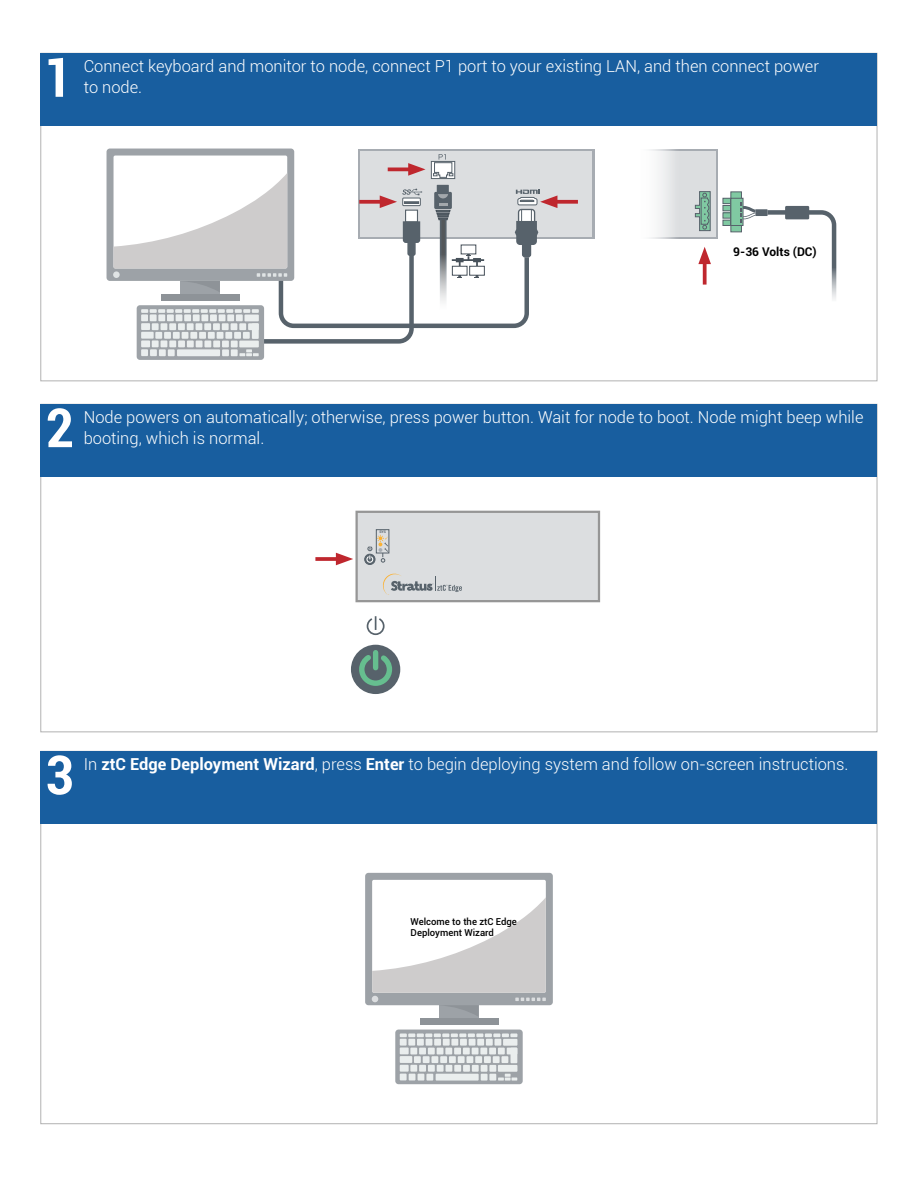
<style>
.page{position:relative;width:918px;height:1188px;background:#fff}
.page>*{position:absolute;margin:0;border:0;box-sizing:border-box;transform-origin:0 0}
.t1{font:700 condensed 54px "Roboto";color:#fff}
.t2{font:300 16.5px/21px "Roboto";color:#fff}
.t3{font:700 12px "Roboto";color:#000}
.t4{font:500 9.6px/11.4px "Roboto";color:#000}
.t5{font:700 3.6px "Roboto";color:#57626b}
.s1{font-weight:700}
</style>
<div class="page">
<div style="left:357px;top:512px;width:242px;height:89px;background:#dcdee0"></div>
<div style="left:355px;top:511px;width:245px;height:91px;border:2px solid #969696"></div>
<svg style="left:383px;top:573px;width:79px;height:22px"></svg>
<div style="left:351px;top:645px;width:49px;height:49px;background:#57626b;border-radius:50%"></div>
<svg style="left:356px;top:650px;width:39px;height:39px"></svg>
<div style="left:373px;top:653px;width:5px;height:15px;background:#66be8f"></div>
<svg style="left:366px;top:616px;width:19px;height:20px"></svg>
<div style="left:365px;top:554px;width:10px;height:11px;border:1px solid #57626b;border-radius:50%"></div>
<div style="left:376px;top:530px;width:13px;height:23px;border:1px solid #57626b"></div>
<svg style="left:366px;top:535px;width:22px;height:28px"></svg>
<div style="left:640px;top:149px;width:78px;height:90px;background:linear-gradient(to bottom,#a7acb2,#a7acb2)"></div>
<div style="left:643px;top:151px;width:72px;height:86px;background:#dcdee0"></div>
<svg style="left:695px;top:191px;width:16px;height:40px"></svg>
<svg style="left:640px;top:149px;width:36px;height:90px"></svg>
<div style="left:358px;top:149px;width:236px;height:90px;background:#a7acb2"></div>
<div style="left:361px;top:151px;width:231px;height:86px;background:#dcdee0"></div>
<div style="left:723px;top:205px;width:8px;height:6px;background:#80c9a2"></div>
<div style="left:723px;top:205px;width:8px;height:6px;border:1px solid #57626b"></div>
<div style="left:723px;top:220px;width:8px;height:5px;background:#80c9a2"></div>
<div style="left:723px;top:220px;width:8px;height:6px;border:1px solid #57626b"></div>
<div style="left:723px;top:213px;width:8px;height:5px;background:#80c9a2"></div>
<div style="left:723px;top:212px;width:8px;height:7px;border:1px solid #57626b"></div>
<div style="left:723px;top:198px;width:8px;height:6px;background:#80c9a2"></div>
<div style="left:723px;top:198px;width:8px;height:6px;border:1px solid #57626b"></div>
<svg style="left:730px;top:191px;width:107px;height:76px"></svg>
<svg style="left:831px;top:267px;width:6px;height:32px"></svg>
<div style="left:137px;top:305px;width:127px;height:55px;background:linear-gradient(to right,#9da2a7,#9da2a7);border-radius:3px"></div>
<div style="left:107px;top:149px;width:187px;height:132px;background:#9da2a7;border-radius:3px"></div>
<div style="left:113px;top:271px;width:7px;height:7px;background:#cfd3d5;border-radius:50%"></div>
<div style="left:40px;top:404px;width:838px;height:72px;background:#185e9f"></div>
<div style="left:40px;top:751px;width:838px;height:72px;background:#185e9f"></div>
<svg style="left:395px;top:1030px;width:128px;height:54px;background:#a4a8ad"></svg>
<svg style="left:400px;top:1033px;width:117px;height:4px"></svg>
<div style="left:400px;top:1039px;width:7px;height:7px;background:#eaeeee"></div>
<div style="left:408px;top:1039px;width:7px;height:7px;background:#eaeeee"></div>
<div style="left:417px;top:1039px;width:7px;height:7px;background:#eaeeee"></div>
<div style="left:426px;top:1039px;width:6px;height:7px;background:#eaeeee"></div>
<div style="left:434px;top:1039px;width:7px;height:7px;background:#eaeeee"></div>
<div style="left:443px;top:1039px;width:7px;height:7px;background:#eaeeee"></div>
<div style="left:451px;top:1039px;width:7px;height:7px;background:#eaeeee"></div>
<div style="left:460px;top:1039px;width:7px;height:7px;background:#eaeeee"></div>
<div style="left:469px;top:1039px;width:7px;height:7px;background:#eaeeee"></div>
<div style="left:477px;top:1039px;width:7px;height:7px;background:#eaeeee"></div>
<div style="left:486px;top:1039px;width:7px;height:7px;background:#eaeeee"></div>
<div style="left:494px;top:1039px;width:7px;height:7px;background:#eaeeee"></div>
<div style="left:503px;top:1039px;width:14px;height:7px;background:#eaeeee"></div>
<div style="left:498px;top:1065px;width:19px;height:7px;background:#eaeeee"></div>
<div style="left:436px;top:1074px;width:43px;height:7px;background:#eaeeee"></div>
<div style="left:507px;top:1048px;width:10px;height:6px;background:#eaeeee"></div>
<div style="left:510px;top:1048px;width:7px;height:15px;background:#eaeeee"></div>
<div style="left:498px;top:1048px;width:7px;height:6px;background:#eaeeee"></div>
<div style="left:489px;top:1048px;width:7px;height:6px;background:#eaeeee"></div>
<div style="left:480px;top:1048px;width:7px;height:6px;background:#eaeeee"></div>
<div style="left:472px;top:1048px;width:7px;height:6px;background:#eaeeee"></div>
<div style="left:463px;top:1048px;width:7px;height:6px;background:#eaeeee"></div>
<div style="left:454px;top:1048px;width:7px;height:6px;background:#eaeeee"></div>
<div style="left:445px;top:1048px;width:7px;height:6px;background:#eaeeee"></div>
<svg style="left:437px;top:1048px;width:6px;height:6px"></svg>
<div style="left:428px;top:1048px;width:7px;height:6px;background:#eaeeee"></div>
<div style="left:419px;top:1048px;width:7px;height:6px;background:#eaeeee"></div>
<div style="left:410px;top:1048px;width:7px;height:6px;background:#eaeeee"></div>
<div style="left:400px;top:1048px;width:9px;height:6px;background:#eaeeee"></div>
<div style="left:489px;top:1065px;width:7px;height:7px;background:#eaeeee"></div>
<div style="left:481px;top:1065px;width:6px;height:7px;background:#eaeeee"></div>
<div style="left:472px;top:1065px;width:7px;height:7px;background:#eaeeee"></div>
<div style="left:463px;top:1065px;width:7px;height:7px;background:#eaeeee"></div>
<div style="left:454px;top:1065px;width:7px;height:7px;background:#eaeeee"></div>
<div style="left:446px;top:1065px;width:6px;height:7px;background:#eaeeee"></div>
<div style="left:437px;top:1065px;width:7px;height:7px;background:#eaeeee"></div>
<div style="left:428px;top:1065px;width:7px;height:7px;background:#eaeeee"></div>
<div style="left:419px;top:1065px;width:7px;height:7px;background:#eaeeee"></div>
<div style="left:410px;top:1065px;width:7px;height:7px;background:#eaeeee"></div>
<div style="left:426px;top:1074px;width:7px;height:7px;background:#eaeeee"></div>
<div style="left:418px;top:1074px;width:6px;height:7px;background:#eaeeee"></div>
<div style="left:409px;top:1074px;width:7px;height:6px;background:#eaeeee"></div>
<div style="left:400px;top:1074px;width:7px;height:6px;background:#eaeeee"></div>
<div style="left:400px;top:1065px;width:9px;height:7px;background:#eaeeee"></div>
<div style="left:502px;top:1056px;width:6px;height:7px;background:#eaeeee"></div>
<div style="left:493px;top:1056px;width:7px;height:7px;background:#eaeeee"></div>
<div style="left:484px;top:1056px;width:7px;height:7px;background:#eaeeee"></div>
<div style="left:475px;top:1056px;width:7px;height:7px;background:#eaeeee"></div>
<div style="left:466px;top:1056px;width:7px;height:7px;background:#eaeeee"></div>
<div style="left:458px;top:1056px;width:7px;height:7px;background:#eaeeee"></div>
<div style="left:449px;top:1056px;width:7px;height:7px;background:#eaeeee"></div>
<div style="left:440px;top:1056px;width:7px;height:7px;background:#eaeeee"></div>
<div style="left:431px;top:1056px;width:7px;height:7px;background:#eaeeee"></div>
<div style="left:423px;top:1056px;width:7px;height:7px;background:#eaeeee"></div>
<div style="left:414px;top:1056px;width:7px;height:7px;background:#eaeeee"></div>
<div style="left:400px;top:1056px;width:12px;height:7px;background:#eaeeee"></div>
<div style="left:481px;top:1074px;width:7px;height:7px;background:#eaeeee"></div>
<div style="left:489px;top:1074px;width:7px;height:7px;background:#eaeeee"></div>
<svg style="left:498px;top:1074px;width:19px;height:7px"></svg>
<div style="left:365px;top:873px;width:188px;height:132px;background:#9da2a7;border-radius:3px"></div>
<div style="left:372px;top:880px;width:174px;height:113px;background:#fff;border-radius:2px"></div>
<div style="left:439px;top:1005px;width:40px;height:14px;background:#9da2a7"></div>
<div style="left:420px;top:1019px;width:78px;height:6px;background:#8e9398"></div>
<svg style="left:372px;top:897px;width:174px;height:119px"></svg>
<svg style="left:703px;top:264px;width:4px;height:21px"></svg>
<svg style="left:698px;top:247px;width:13px;height:17px"></svg>
<svg style="left:557px;top:200px;width:21px;height:4px"></svg>
<svg style="left:315px;top:557px;width:21px;height:4px"></svg>
<svg style="left:336px;top:553px;width:17px;height:12px"></svg>
<div style="left:40px;top:53px;width:838px;height:72px;background:#185e9f"></div>
<svg style="left:114px;top:154px;width:443px;height:202px"></svg>
<h1 class="t1" style="left:44px;top:40px;width:30px">1</h1>
<p class="t2" style="left:84px;top:55px;width:737px">Connect keyboard and monitor to node, connect P1 port to your existing LAN, and then connect power to node.</p>
<p class="t3" style="left:733px;top:243px;width:85px">9-36 Volts (DC)</p>
<h1 class="t1" style="left:46px;top:390px;width:30px">2</h1>
<p class="t2" style="left:84px;top:406px;width:781px">Node powers on automatically; otherwise, press power button. Wait for node to boot. Node might beep while booting, which is normal.</p>
<p class="t5" style="left:379px;top:529px;width:8px">SYS</p>
<h1 class="t1" style="left:45px;top:737px;width:30px">3</h1>
<p class="t2" style="left:84px;top:753px;width:766px">In <span class="s1">ztC Edge Deployment Wizard</span>, press <span class="s1">Enter</span> to begin deploying system and follow on-screen instructions.</p>
<p class="t4" style="left:411px;top:915px;width:108px">Welcome to the ztC Edge<br>Deployment Wizard</p>
</div>
